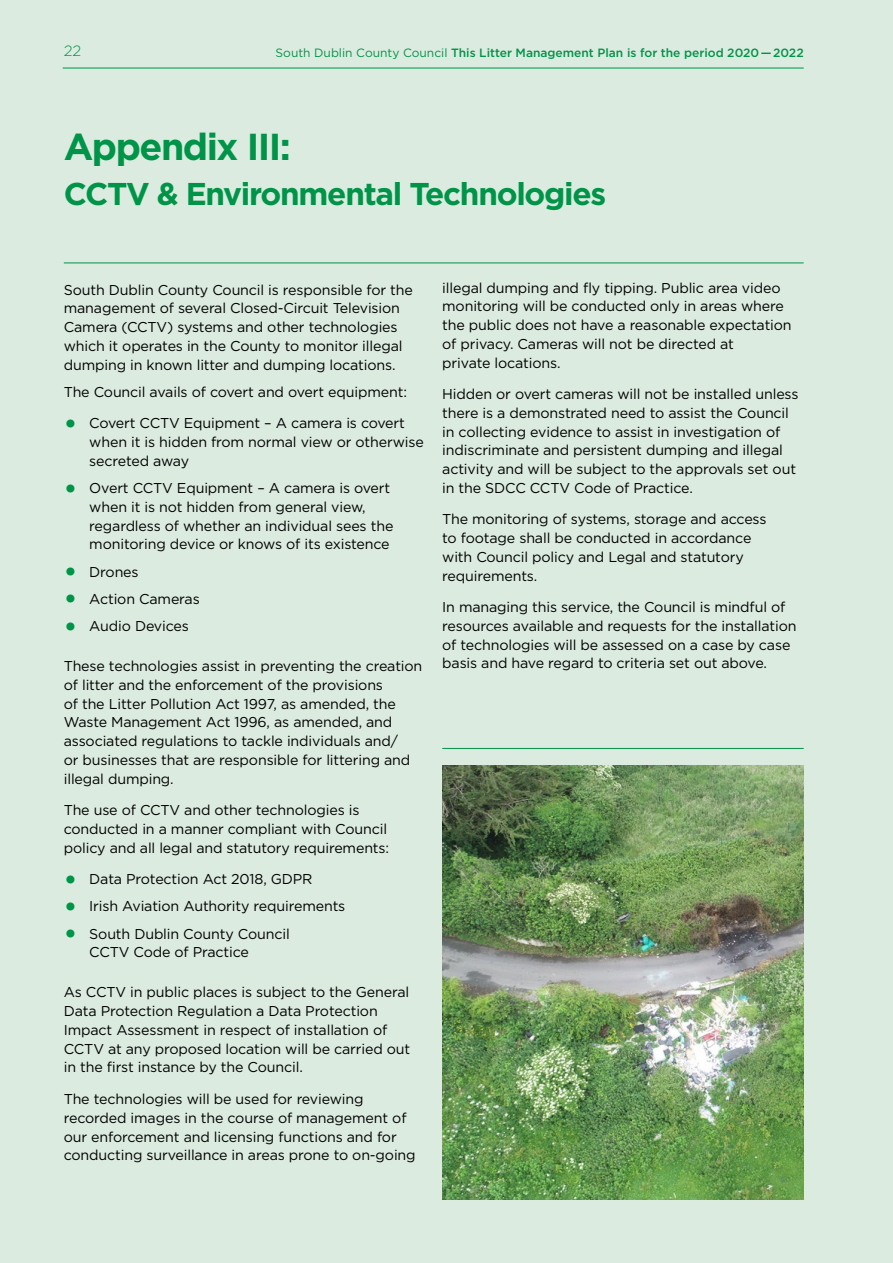
<style>
.page{position:relative;width:893px;height:1263px;background:#dbebdf}
.page>*{position:absolute;margin:0;border:0;box-sizing:border-box;transform-origin:0 0}
.t1{font:700 37.5px "Gotham";letter-spacing:-.04em;color:#009449}
.t2{font:700 31.5px "Gotham";letter-spacing:-.04em;color:#009449}
.t3{font:300 15px "Gotham";color:#009449}
.t4{font:14.25px/18.8px "Gotham";letter-spacing:-.01em;color:#000}
.t5{font:500 12px "Gotham";color:#009449}
.s1{font-weight:400}
.s2{font-weight:700;font-size:27px;color:#009449}
</style>
<div class="page">
<hr style="left:64px;top:263px;width:740px;height:1px;background:#009449">
<img style="left:442px;top:766px;width:362px;height:433px">
<hr style="left:442px;top:748px;width:362px;height:1px;background:#009449">
<hr style="left:63px;top:68px;width:741px;height:1px;background:#009449">
<p class="t3" style="left:64px;top:42px;width:19px">22</p>
<p class="t5" style="left:276px;top:46px;width:530px"><span class="s1">South Dublin County Council</span> This Litter Management Plan is for the period 2020 — 2022</p>
<h1 class="t1" style="left:64px;top:125px;width:229px">Appendix III:</h1>
<h2 class="t2" style="left:64px;top:175px;width:544px">CCTV &amp; Environmental Technologies</h2>
<p class="t4" style="left:64px;top:280px;width:351px">South Dublin County Council is responsible for the management of several Closed-Circuit Television Camera (CCTV) systems and other technologies which it operates in the County to monitor illegal dumping in known litter and dumping locations.</p>
<p class="t4" style="left:64px;top:382px;width:345px">The Council avails of covert and overt equipment:</p>
<p class="t4" style="left:89px;top:414px;width:336px;text-indent:-26px"><span class="s2">•</span> Covert CCTV Equipment – A camera is covert when it is hidden from normal view or otherwise secreted away</p>
<p class="t4" style="left:89px;top:478px;width:306px;text-indent:-26px"><span class="s2">•</span> Overt CCTV Equipment – A camera is overt when it is not hidden from general view, regardless of whether an individual sees the monitoring device or knows of its existence</p>
<p class="t4" style="left:64px;top:562px;width:76px"><span class="s2">•</span> Drones</p>
<p class="t4" style="left:64px;top:589px;width:137px"><span class="s2">•</span> Action Cameras</p>
<p class="t4" style="left:64px;top:616px;width:127px"><span class="s2">•</span> Audio Devices</p>
<p class="t4" style="left:64px;top:656px;width:360px">These technologies assist in preventing the creation of litter and the enforcement of the provisions<br>of the Litter Pollution Act 1997, as amended, the Waste Management Act 1996, as amended, and associated regulations to tackle individuals and/<br>or businesses that are responsible for littering and illegal dumping.</p>
<p class="t4" style="left:64px;top:800px;width:327px">The use of CCTV and other technologies is conducted in a manner compliant with Council policy and all legal and statutory requirements:</p>
<p class="t4" style="left:64px;top:869px;width:250px"><span class="s2">•</span> Data Protection Act 2018, GDPR</p>
<p class="t4" style="left:64px;top:897px;width:283px"><span class="s2">•</span> Irish Aviation Authority requirements</p>
<p class="t4" style="left:89px;top:924px;width:202px;text-indent:-26px"><span class="s2">•</span> South Dublin County Council<br>CCTV Code of Practice</p>
<p class="t4" style="left:64px;top:983px;width:348px">As CCTV in public places is subject to the General Data Protection Regulation a Data Protection Impact Assessment in respect of installation of CCTV at any proposed location will be carried out in the first instance by the Council.</p>
<p class="t4" style="left:64px;top:1089px;width:353px">The technologies will be used for reviewing recorded images in the course of management of our enforcement and licensing functions and for conducting surveillance in areas prone to on-going</p>
<p class="t4" style="left:442px;top:278px;width:351px">illegal dumping and fly tipping. Public area video monitoring will be conducted only in areas where the public does not have a reasonable expectation of privacy. Cameras will not be directed at<br>private locations.</p>
<p class="t4" style="left:442px;top:384px;width:358px">Hidden or overt cameras will not be installed unless there is a demonstrated need to assist the Council in collecting evidence to assist in investigation of indiscriminate and persistent dumping and illegal activity and will be subject to the approvals set out in the SDCC CCTV Code of Practice.</p>
<p class="t4" style="left:442px;top:510px;width:326px">The monitoring of systems, storage and access to footage shall be conducted in accordance with Council policy and Legal and statutory requirements.</p>
<p class="t4" style="left:442px;top:597px;width:356px">In managing this service, the Council is mindful of resources available and requests for the installation of technologies will be assessed on a case by case basis and have regard to criteria set out above.</p>
</div>
